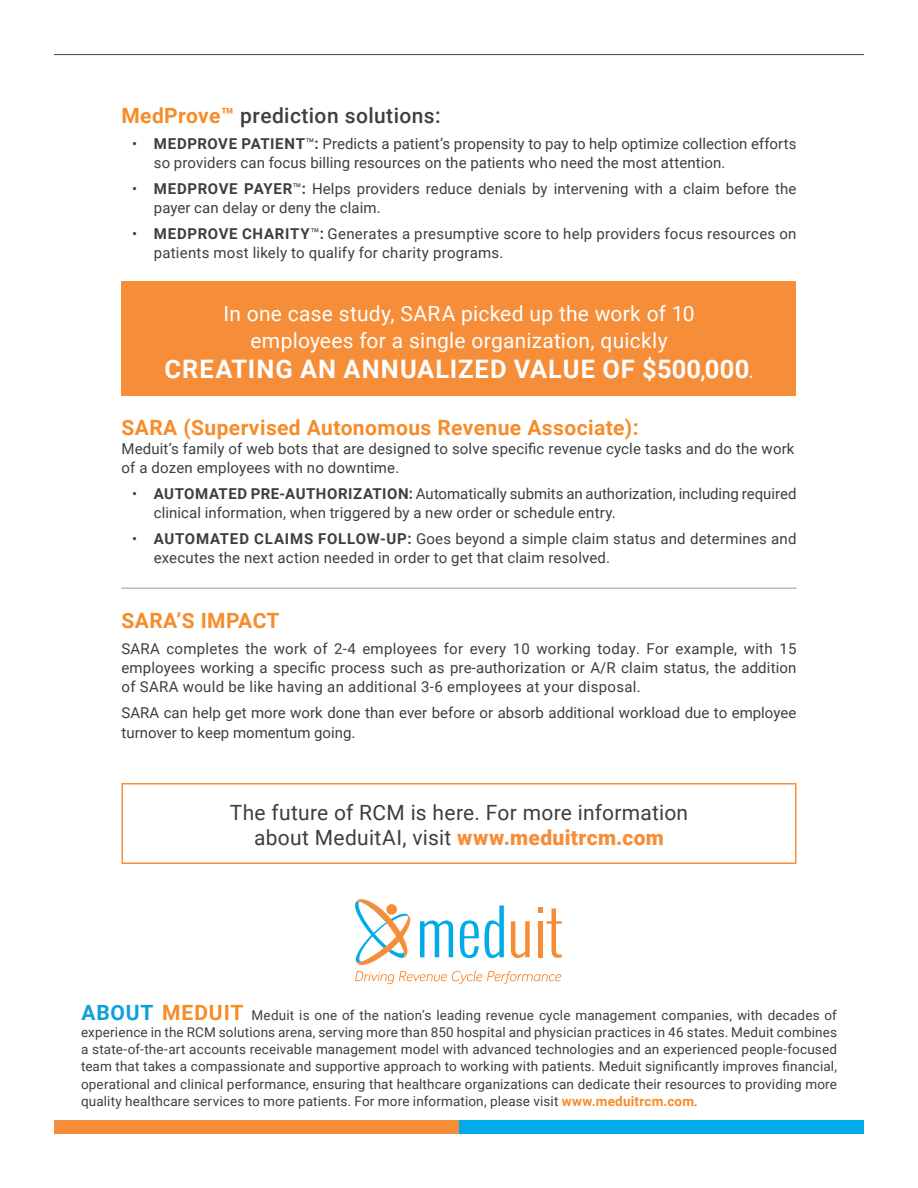
<style>
.page{position:relative;width:918px;height:1188px;background:#fff}
.page>*{position:absolute;margin:0;border:0;box-sizing:border-box;transform-origin:0 0}
.t1{font:700 25.5px "Roboto";letter-spacing:.04em;color:#fff}
.t2{font:21px/27px "Roboto";letter-spacing:.01em;color:#fff;text-align:center}
.t3{font:21px/25.5px "Roboto";letter-spacing:.015em;color:#3e3e3f;text-align:center}
.t4{font:700 21px "Roboto";letter-spacing:.02em;color:#f68c2a}
.t5{font:500 21px "Roboto";letter-spacing:.02em;color:#3e3e3f}
.t6{font:15px/19.2px "Roboto";letter-spacing:.01em;color:#3e3e3f}
.t7{font:13.5px/17.2px "Roboto";letter-spacing:.01em;color:#3e3e3f;text-align:justify}
.s1{font-weight:700;color:#f68c2a}
.s2{font-weight:700}
.s3{font-size:21px}
.s4{font-weight:400;font-size:21px}
.s5{font-weight:900;color:#f68d38}
.s6{font-weight:700;font-size:21px;color:#0c9fdc}
.s7{font-weight:700;font-size:21px;color:#f68c2a}
</style>
<div class="page">
<hr style="left:54px;top:54px;width:810px;height:1px;background:#57585a">
<div style="left:54px;top:1120px;width:405px;height:14px;background:#f68d38"></div>
<div style="left:459px;top:1120px;width:405px;height:14px;background:#00abe7"></div>
<svg style="left:355px;top:899px;width:207px;height:85px"></svg>
<hr style="left:122px;top:587px;width:674px;height:2px;background:#bcbdc0">
<div style="left:122px;top:783px;width:674px;height:81px;border:2px solid #f68d38"></div>
<div style="left:122px;top:282px;width:674px;height:114px;background:#f68d38"></div>
<h2 class="t5" style="left:122px;top:101px;width:321px"><span class="s1">MedProve™</span> prediction solutions:</h2>
<p class="t6" style="left:154px;top:134px;width:644px;text-indent:-22px">• <span class="s2">MEDPROVE PATIENT</span>™<span class="s2">:</span> Predicts a patient’s propensity to pay to help optimize collection efforts so providers can focus billing resources on the patients who need the most attention.</p>
<p class="t6" style="left:154px;top:179px;width:644px;text-indent:-22px">• <span class="s2">MEDPROVE PAYER</span>™<span class="s2">:</span> Helps providers reduce denials by intervening with a claim before the payer can delay or deny the claim.</p>
<p class="t6" style="left:154px;top:224px;width:644px;text-indent:-22px">• <span class="s2">MEDPROVE CHARITY</span>™<span class="s2">:</span> Generates a presumptive score to help providers focus resources on patients most likely to qualify for charity programs.</p>
<h2 class="t2" style="left:223px;top:299px;width:473px">In one case study, SARA picked up the work of 10 employees for a single organization, quickly</h2>
<h1 class="t1" style="left:164px;top:351px;width:591px">CREATING AN ANNUALIZED VALUE OF $500<span class="s3">,</span>000<span class="s4">.</span></h1>
<h2 class="t4" style="left:122px;top:412px;width:519px">SARA (Supervised Autonomous Revenue Associate):</h2>
<p class="t6" style="left:122px;top:438px;width:675px">Meduit’s family of web bots that are designed to solve specific revenue cycle tasks and do the work of a dozen employees with no downtime.</p>
<p class="t6" style="left:154px;top:483px;width:644px;text-indent:-22px">• <span class="s2">AUTOMATED PRE-AUTHORIZATION:</span> Automatically submits an authorization, including required clinical information, when triggered by a new order or schedule entry.</p>
<p class="t6" style="left:154px;top:528px;width:644px;text-indent:-22px">• <span class="s2">AUTOMATED CLAIMS FOLLOW-UP:</span> Goes beyond a simple claim status and determines and executes the next action needed in order to get that claim resolved.</p>
<h2 class="t4" style="left:122px;top:606px;width:160px">SARA’S IMPACT</h2>
<p class="t6" style="left:122px;top:639px;width:677px;text-align:justify">SARA completes the work of 2-4 employees for every 10 working today. For example, with 15 employees working a specific process such as pre-authorization or A/R claim status, the addition of SARA would be like having an additional 3-6 employees at your disposal.</p>
<p class="t6" style="left:122px;top:703px;width:677px">SARA can help get more work done than ever before or absorb additional workload due to employee turnover to keep momentum going.</p>
<h2 class="t3" style="left:230px;top:799px;width:460px">The future of RCM is here. For more information about MeduitAI, visit <span class="s5">www.meduitrcm.com</span></h2>
<p class="t7" style="left:81px;top:1006px;width:758px"><span class="s6">ABOUT</span> <span class="s7">MEDUIT</span> Meduit is one of the nation’s leading revenue cycle management companies, with decades of experience in the RCM solutions arena, serving more than 850 hospital and physician practices in 46 states. Meduit combines a state-of-the-art accounts receivable management model with advanced technologies and an experienced people-focused team that takes a compassionate and supportive approach to working with patients. Meduit significantly improves financial, operational and clinical performance, ensuring that healthcare organizations can dedicate their resources to providing more quality healthcare services to more patients. For more information, please visit <span class="s1">www.meduitrcm.com</span>.</p>
</div>
